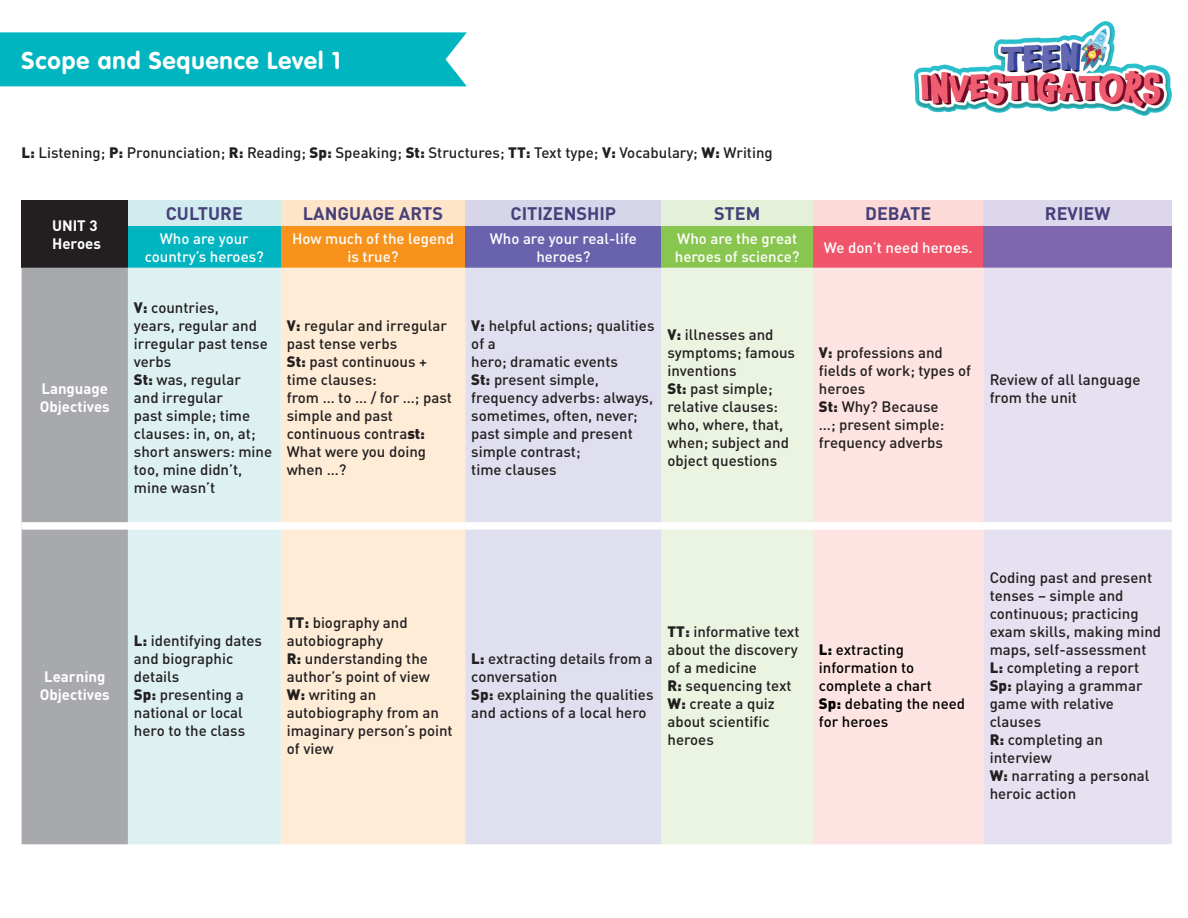
<style>
.page{position:relative;width:1188px;height:918px;background:#fff}
.page>*{position:absolute;margin:0;border:0;box-sizing:border-box;transform-origin:0 0}
.t1{font:700 24px "VAG Rounded Std";letter-spacing:.04em;color:#fff}
.t2{font:700 18px "DIN Pro";color:#45407a}
.t3{font:500 15px/18px "DIN Pro";color:#231f20}
.t4{font:500 15px/18px "DIN Pro";color:#fff;text-align:center}
.t5{font:500 15px/18px "DIN Pro";color:#000001}
.t6{font:700 15px/18px "DIN Pro";color:#fff}
.s1{font-weight:900}
</style>
<div class="page">
<div style="left:0;top:32px;width:467px;height:54px;background:#00b5bf"></div>
<div style="left:22px;top:200px;width:106px;height:68px;background:#231f20"></div>
<div style="left:128px;top:200px;width:153px;height:26px;background:#d1ecef"></div>
<div style="left:281px;top:200px;width:184px;height:26px;background:#fee5ca"></div>
<div style="left:465px;top:200px;width:197px;height:26px;background:#d7d5ea"></div>
<div style="left:662px;top:200px;width:151px;height:26px;background:#e4f0d8"></div>
<div style="left:813px;top:200px;width:171px;height:26px;background:#fcdad7"></div>
<div style="left:984px;top:200px;width:188px;height:26px;background:#ddd7eb"></div>
<div style="left:128px;top:226px;width:153px;height:42px;background:#00b5bf"></div>
<div style="left:281px;top:226px;width:184px;height:42px;background:#f7931d"></div>
<div style="left:465px;top:226px;width:197px;height:42px;background:#6863ac"></div>
<div style="left:662px;top:226px;width:151px;height:42px;background:#89c650"></div>
<div style="left:813px;top:226px;width:171px;height:42px;background:#f0556b"></div>
<div style="left:984px;top:226px;width:188px;height:42px;background:#7f67ae"></div>
<div style="left:22px;top:268px;width:106px;height:576px;background:#a8a9ad"></div>
<div style="left:128px;top:268px;width:153px;height:576px;background:#ddf1f3"></div>
<div style="left:281px;top:268px;width:184px;height:576px;background:#feecd7"></div>
<div style="left:465px;top:268px;width:197px;height:576px;background:#e0dfef"></div>
<div style="left:662px;top:268px;width:151px;height:576px;background:#ebf4e1"></div>
<div style="left:813px;top:268px;width:171px;height:576px;background:#fde3e1"></div>
<div style="left:984px;top:268px;width:188px;height:576px;background:#e5e1f0"></div>
<div style="left:22px;top:522px;width:106px;height:8px;background:#fff"></div>
<div style="left:128px;top:522px;width:153px;height:8px;background:#fff"></div>
<div style="left:281px;top:522px;width:184px;height:8px;background:#fff"></div>
<div style="left:465px;top:522px;width:197px;height:8px;background:#fff"></div>
<div style="left:662px;top:522px;width:151px;height:8px;background:#fff"></div>
<div style="left:813px;top:522px;width:171px;height:8px;background:#fff"></div>
<div style="left:984px;top:522px;width:188px;height:8px;background:#fff"></div>
<img style="left:914px;top:22px;width:258px;height:94px">
<h1 class="t1" style="left:22px;top:46px;width:321px">Scope and Sequence Level 1</h1>
<p class="t3" style="left:22px;top:142px;width:753px"><span class="s1">L:</span> Listening; <span class="s1">P:</span> Pronunciation; <span class="s1">R:</span> Reading; <span class="s1">Sp:</span> Speaking; <span class="s1">St:</span> Structures; <span class="s1">TT:</span> Text type; <span class="s1">V:</span> Vocabulary; <span class="s1">W:</span> Writing</p>
<p class="t6" style="left:52px;top:216px;width:50px">UNIT 3<br>Heroes</p>
<p class="t6" style="left:40px;top:378px;width:71px">Language<br>Objectives</p>
<p class="t2" style="left:166px;top:201px;width:79px">CULTURE</p>
<p class="t2" style="left:303px;top:201px;width:142px">LANGUAGE ARTS</p>
<p class="t2" style="left:511px;top:201px;width:107px">CITIZENSHIP</p>
<p class="t2" style="left:714px;top:201px;width:48px">STEM</p>
<p class="t2" style="left:865px;top:201px;width:68px">DEBATE</p>
<p class="t2" style="left:1045px;top:201px;width:67px">REVIEW</p>
<p class="t4" style="left:145px;top:228px;width:121px">Who are your country’s heroes?</p>
<p class="t4" style="left:292px;top:228px;width:163px">How much of the legend is true?</p>
<p class="t4" style="left:490px;top:228px;width:149px">Who are your real-life heroes?</p>
<p class="t4" style="left:675px;top:228px;width:126px;text-align:left">Who are the great heroes of science?</p>
<p class="t4" style="left:824px;top:237px;width:150px">We don’t need heroes.</p>
<p class="t3" style="left:134px;top:296px;width:140px"><span class="s1">V:</span> countries,<br>years, regular and irregular past tense verbs<br><span class="s1">St:</span> was, regular<br>and irregular<br>past simple; time clauses: in, on, at; short answers: mine too, mine didn’t, mine wasn’t</p>
<p class="t3" style="left:287px;top:314px;width:166px"><span class="s1">V:</span> regular and irregular past tense verbs<br><span class="s1">St:</span> past continuous + time clauses:<br>from … to … / for …; past simple and past continuous contra<span class="s1">st:<br></span>What were you doing when …?</p>
<p class="t3" style="left:471px;top:314px;width:185px"><span class="s1">V:</span> helpful actions; qualities of a<br>hero; dramatic events<br><span class="s1">St:</span> present simple, frequency adverbs: always, sometimes, often, never; past simple and present simple contrast;<br>time clauses</p>
<p class="t3" style="left:668px;top:323px;width:129px"><span class="s1">V:</span> illnesses and symptoms; famous inventions<br><span class="s1">St:</span> past simple; relative clauses: who, where, that, when; subject and object questions</p>
<p class="t3" style="left:819px;top:341px;width:154px"><span class="s1">V:</span> professions and fields of work; types of heroes<br><span class="s1">St:</span> Why? Because<br>…; present simple: frequency adverbs</p>
<p class="t3" style="left:990px;top:368px;width:152px">Review of all language from the unit</p>
<p class="t6" style="left:40px;top:667px;width:71px">Learning<br>Objectives</p>
<p class="t3" style="left:134px;top:630px;width:130px"><span class="s1">L:</span> identifying dates and biographic details<br><span class="s1">Sp:</span> presenting a national or local hero to the class</p>
<p class="t3" style="left:287px;top:612px;width:167px"><span class="s1">TT:</span> biography and autobiography<br><span class="s1">R:</span> understanding the author’s point of view<br><span class="s1">W:</span> writing an autobiography from an imaginary person’s point of view</p>
<p class="t3" style="left:471px;top:648px;width:184px"><span class="s1">L:</span> extracting details from a conversation<br><span class="s1">Sp:</span> explaining the qualities and actions of a local hero</p>
<p class="t3" style="left:668px;top:621px;width:134px"><span class="s1">TT:</span> informative text about the discovery of a medicine<br><span class="s1">R:</span> sequencing text<br><span class="s1">W:</span> create a quiz about scientific heroes</p>
<p class="t5" style="left:819px;top:639px;width:148px"><span class="s1">L:</span> extracting information to complete a chart<br><span class="s1">Sp:</span> debating the need for heroes</p>
<p class="t3" style="left:990px;top:567px;width:173px">Coding past and present tenses – simple and continuous; practicing exam skills, making mind maps, self-assessment<br><span class="s1">L:</span> completing a report<br><span class="s1">Sp:</span> playing a grammar game with relative clauses<br><span class="s1">R:</span> completing an interview<br><span class="s1">W:</span> narrating a personal heroic action</p>
</div>
